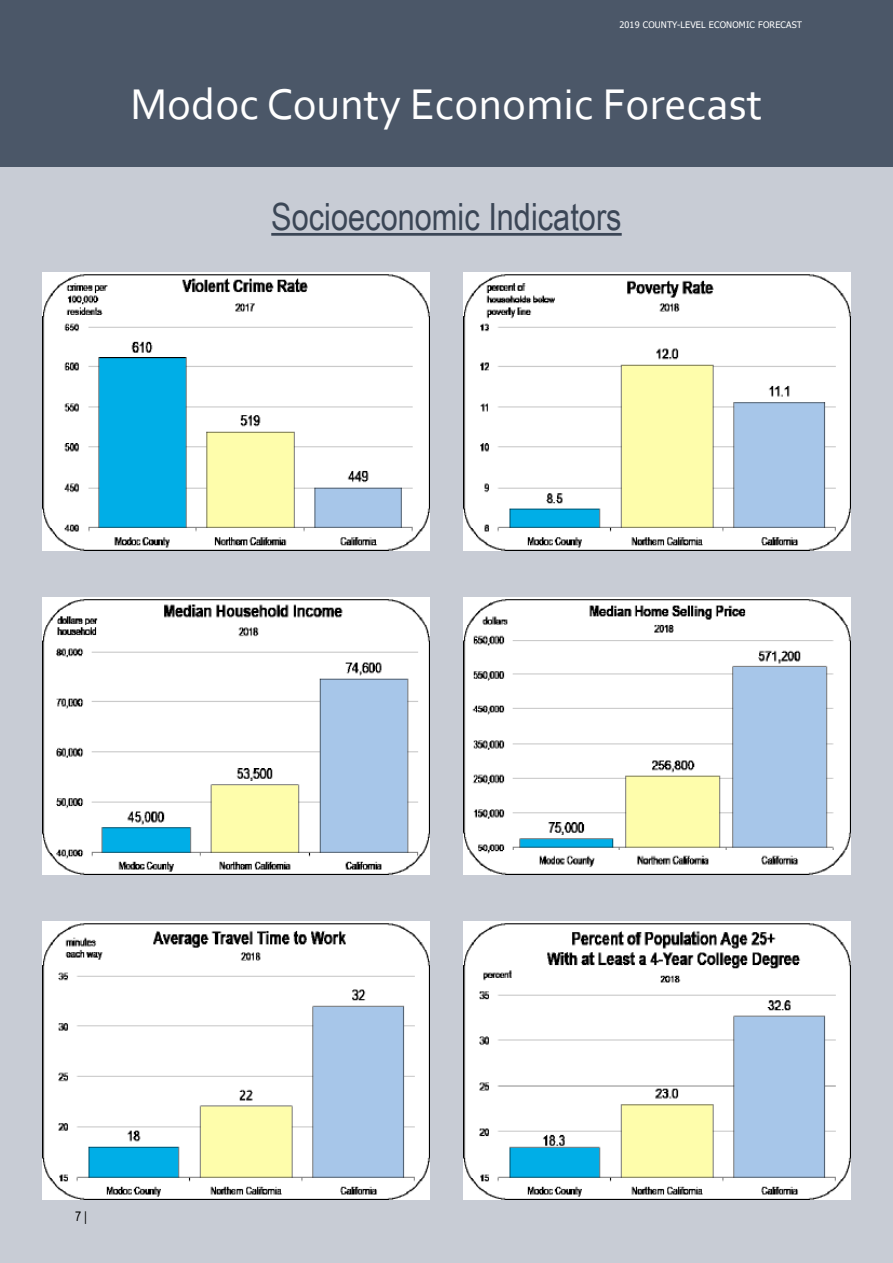
<style>
.page{position:relative;width:893px;height:1263px;background:#fff}
.page>*{position:absolute;margin:0;border:0;box-sizing:border-box;transform-origin:0 0}
.Profile_Page_Headers{font:45px "Corbel";color:#fff}
.t1{font:37.5px "Arial Narrow";color:#3b4656}
.t2{font:13.5px "Arial Narrow";color:#000}
.t3{font:9px "Tahoma";letter-spacing:.02em;color:#fff}
</style>
<div class="page">
<div style="left:0;top:167px;width:893px;height:1096px;background:#c8ccd5"></div>
<div style="left:0;top:0;width:893px;height:167px;background:#4b5768"></div>
<hr style="left:271px;top:233px;width:351px;height:3px;background:#3b4656">
<img style="left:43px;top:272px;width:387px;height:278px">
<img style="left:42px;top:597px;width:387px;height:277px">
<img style="left:43px;top:922px;width:387px;height:277px">
<img style="left:464px;top:272px;width:387px;height:278px">
<img style="left:463px;top:597px;width:387px;height:277px">
<img style="left:464px;top:922px;width:387px;height:277px">
<p class="t3" style="left:619px;top:19px;width:184px">2019 COUNTY-LEVEL ECONOMIC FORECAST</p>
<p class="Profile_Page_Headers" style="left:130px;top:76px;width:634px">Modoc County Economic Forecast</p>
<p class="t1" style="left:271px;top:190px;width:352px">Socioeconomic Indicators</p>
<h3 class="t2" style="left:75px;top:1206px;width:14px">7 |</h3>
</div>
